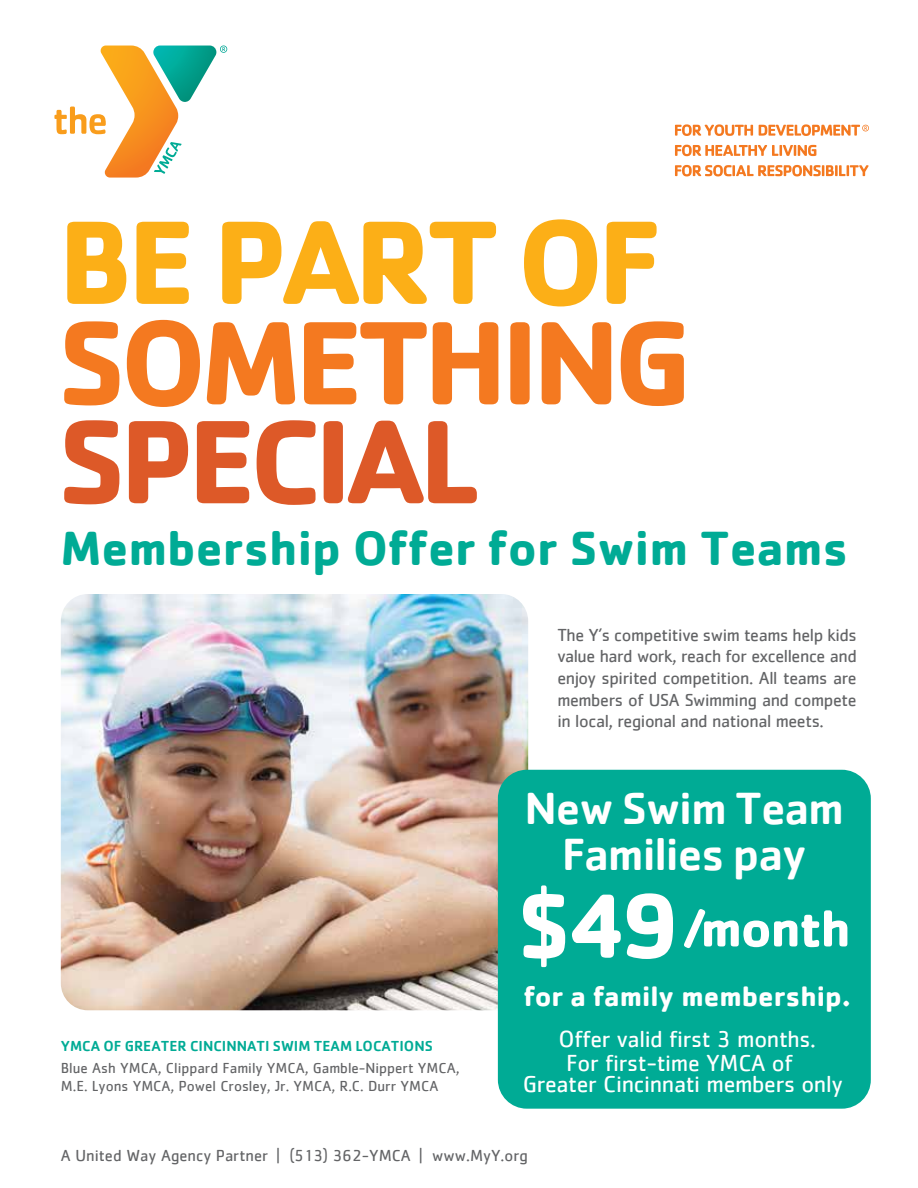
<style>
.page{position:relative;width:918px;height:1188px;background:#fff}
.page>*{position:absolute;margin:0;border:0;box-sizing:border-box;transform-origin:0 0}
.t1{font:700 123px "Cachet";letter-spacing:-.05em;color:#f47920}
.t2{font:700 123px "Cachet";letter-spacing:-.05em;color:#fcaf17}
.t3{font:700 123px "Cachet";letter-spacing:-.05em;color:#dd5928}
.t4{font:700 52.5px "Cachet";letter-spacing:-.03em;color:#fff}
.t5{font:700 49.5px "Cachet";color:#00ab95}
.t6{font:500 46.5px/46.5px "Cachet";letter-spacing:-.025em;color:#fff;text-align:center}
.t7{font:700 28.5px "Cachet";color:#fff}
.t8{font:24px/23.4px "Cachet";letter-spacing:-.015em;color:#fff}
.t9{font:18px/21.6px "Cachet";letter-spacing:-.02em;color:#636466;text-align:justify}
.t10{font:16.5px "Cachet";color:#636466}
.t11{font:15px/18px "Cachet";color:#636466}
.t12{font:500 15px "Cachet";color:#00ab95}
.s1{font-size:94.5px}
</style>
<div class="page">
<img style="left:61px;top:594px;width:467px;height:416px">
<svg style="left:54px;top:45px;width:173px;height:133px"></svg>
<svg style="left:675px;top:124px;width:78px;height:12px"></svg>
<svg style="left:675px;top:145px;width:141px;height:11px"></svg>
<svg style="left:675px;top:165px;width:194px;height:11px"></svg>
<svg style="left:759px;top:124px;width:110px;height:12px"></svg>
<div style="left:498px;top:770px;width:373px;height:339px;background:#00ab95;border-radius:29px"></div>
<h1 class="t2" style="left:57px;top:183px;width:604px">BE PART OF</h1>
<h1 class="t1" style="left:57px;top:283px;width:636px">SOMETHING</h1>
<h1 class="t3" style="left:57px;top:382px;width:423px">SPECIAL</h1>
<h3 class="t5" style="left:61px;top:516px;width:789px">Membership Offer for Swim Teams</h3>
<p class="t12" style="left:61px;top:1037px;width:374px">YMCA OF GREATER CINCINNATI SWIM TEAM LOCATIONS</p>
<p class="t11" style="left:61px;top:1059px;width:400px">Blue Ash YMCA, Clippard Family YMCA, Gamble-Nippert YMCA,<br>M.E. Lyons YMCA, Powel Crosley, Jr. YMCA, R.C. Durr YMCA</p>
<p class="t9" style="left:557px;top:624px;width:301px">The Y’s competitive swim teams help kids value hard work, reach for excellence and enjoy spirited competition. All teams are members of USA Swimming and compete in local, regional and national meets.</p>
<h3 class="t6" style="left:525px;top:784px;width:321px">New Swim Team<br>Families pay</h3>
<h2 class="t4" style="left:516px;top:895px;width:336px"><span class="s1">$49</span> /month</h2>
<h3 class="t7" style="left:524px;top:978px;width:329px">for a family membership.</h3>
<h3 class="t8" style="left:566px;top:1027px;width:251px;text-indent:-8px">Offer valid first 3 months.<br>For first-time YMCA of</h3>
<h3 class="t8" style="left:523px;top:1072px;width:321px">Greater Cincinnati members only</h3>
<p class="t10" style="left:61px;top:1146px;width:469px">A United Way Agency Partner | (513) 362-YMCA | www.MyY.org</p>
</div>
